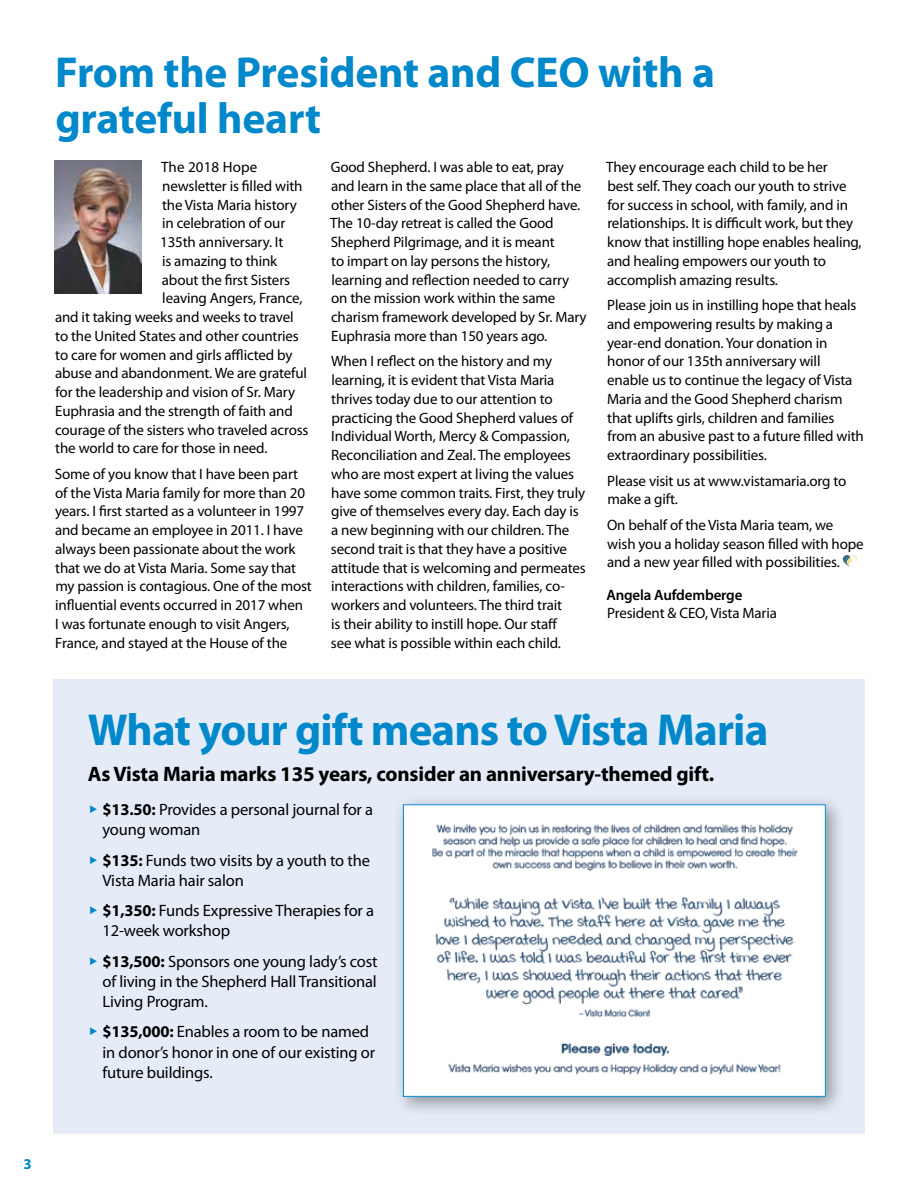
<style>
.page{position:relative;width:918px;height:1188px;background:#fff}
.page>*{position:absolute;margin:0;border:0;box-sizing:border-box;transform-origin:0 0}
.t1{font:700 45px "Myriad Pro";letter-spacing:-.02em;color:#0088ca}
.t2{font:700 43.5px/46.5px "Myriad Pro";letter-spacing:-.005em;color:#0088ca}
.t3{font:700 21px "Myriad Pro";letter-spacing:-.01em;color:#000}
.t4{font:16.5px/20.2px "Myriad Pro";letter-spacing:-.01em;color:#000}
.t5{font:15px/18.8px "Myriad Pro";letter-spacing:-.01em;color:#000}
.t6{font:600 15px "Myriad Pro";letter-spacing:-.01em;color:#000}
.t7{font:15px "Myriad Pro";letter-spacing:.01em;color:#000}
.t8{font:700 15px "Myriad Pro";color:#0088ca}
.s1{font-weight:700}
</style>
<div class="page">
<svg style="left:843px;top:555px;width:14px;height:12px"></svg>
<img style="left:55px;top:161px;width:86px;height:133px">
<div style="left:53px;top:679px;width:812px;height:455px;background:#e5ecf8"></div>
<div style="left:393px;top:794px;width:453px;height:323px;background:#000;opacity:.4"></div>
<img style="left:405px;top:806px;width:419px;height:289px">
<div style="left:403px;top:804px;width:423px;height:293px;border:1px solid #0088ca"></div>
<h2 class="t2" style="left:55px;top:47px;width:661px">From the President and CEO with a grateful heart</h2>
<p class="t7" style="left:161px;top:158px;width:98px">The 2018 Hope</p>
<p class="t5" style="left:162px;top:176px;width:142px">newsletter is filled with</p>
<p class="t5" style="left:162px;top:195px;width:136px">the Vista Maria history</p>
<p class="t5" style="left:162px;top:214px;width:125px">in celebration of our</p>
<p class="t5" style="left:160px;top:232px;width:125px">135th anniversary. It</p>
<p class="t5" style="left:162px;top:251px;width:117px">is amazing to think</p>
<p class="t5" style="left:162px;top:270px;width:130px">about the first Sisters</p>
<p class="t5" style="left:162px;top:289px;width:142px">leaving Angers, France,</p>
<p class="t5" style="left:55px;top:307px;width:240px">and it taking weeks and weeks to travel</p>
<p class="t5" style="left:55px;top:326px;width:245px">to the United States and other countries</p>
<p class="t5" style="left:55px;top:345px;width:239px">to care for women and girls afflicted by</p>
<p class="t5" style="left:55px;top:364px;width:254px">abuse and abandonment. We are grateful</p>
<p class="t5" style="left:56px;top:382px;width:241px">for the leadership and vision of Sr. Mary</p>
<p class="t5" style="left:55px;top:401px;width:239px">Euphrasia and the strength of faith and</p>
<p class="t5" style="left:55px;top:420px;width:255px">courage of the sisters who traveled across</p>
<p class="t5" style="left:55px;top:439px;width:214px">the world to care for those in need.</p>
<p class="t5" style="left:55px;top:464px;width:259px">Some of you know that I have been part of the Vista Maria family for more than 20 years. I first started as a volunteer in 1997 and became an employee in 2011. I have always been passionate about the work that we do at Vista Maria. Some say that my passion is contagious. One of the most influential events occurred in 2017 when<br>I was fortunate enough to visit Angers, France, and stayed at the House of the</p>
<p class="t5" style="left:330px;top:157px;width:258px">Good Shepherd. I was able to eat, pray and learn in the same place that all of the other Sisters of the Good Shepherd have.<br>The 10-day retreat is called the Good Shepherd Pilgrimage, and it is meant<br>to impart on lay persons the history, learning and reflection needed to carry on the mission work within the same charism framework developed by Sr. Mary Euphrasia more than 150 years ago.</p>
<p class="t5" style="left:331px;top:352px;width:256px">When I reflect on the history and my learning, it is evident that Vista Maria thrives today due to our attention to practicing the Good Shepherd values of Individual Worth, Mercy &amp; Compassion, Reconciliation and Zeal. The employees who are most expert at living the values have some common traits. First, they truly give of themselves every day. Each day is a new beginning with our children. The second trait is that they have a positive attitude that is welcoming and permeates interactions with children, families, co&shy;workers and volunteers. The third trait<br>is their ability to instill hope. Our staff<br>see what is possible within each child.</p>
<p class="t5" style="left:606px;top:157px;width:257px">They encourage each child to be her<br>best self. They coach our youth to strive for success in school, with family, and in relationships. It is difficult work, but they know that instilling hope enables healing, and healing empowers our youth to accomplish amazing results.</p>
<p class="t5" style="left:607px;top:295px;width:258px">Please join us in instilling hope that heals and empowering results by making a year-end donation. Your donation in honor of our 135th anniversary will enable us to continue the legacy of Vista Maria and the Good Shepherd charism that uplifts girls, children and families from an abusive past to a future filled with extraordinary possibilities.</p>
<p class="t5" style="left:607px;top:471px;width:241px">Please visit us at www.vistamaria.org to make a gift.</p>
<p class="t5" style="left:607px;top:515px;width:258px">On behalf of the Vista Maria team, we wish you a holiday season filled with hope and a new year filled with possibilities.</p>
<p class="t6" style="left:606px;top:585px;width:138px">Angela Aufdemberge</p>
<p class="t5" style="left:607px;top:604px;width:171px">President &amp; CEO, Vista Maria</p>
<h1 class="t1" style="left:88px;top:701px;width:682px">What your gift means to Vista Maria</h1>
<h3 class="t3" style="left:88px;top:761px;width:628px">As Vista Maria marks 135 years, consider an anniversary-themed gift.</h3>
<p class="t4" style="left:103px;top:799px;width:272px"><span class="s1">$13.50:</span> Provides a personal journal for a young woman</p>
<p class="t4" style="left:103px;top:850px;width:269px"><span class="s1">$135:</span> Funds two visits by a youth to the<br>Vista Maria hair salon</p>
<p class="t4" style="left:103px;top:900px;width:273px"><span class="s1">$1,350:</span> Funds Expressive Therapies for a<br>12-week workshop</p>
<p class="t4" style="left:103px;top:951px;width:277px;text-align:justify"><span class="s1">$13,500:</span> Sponsors one young lady’s cost of living in the Shepherd Hall Transitional Living Program.</p>
<p class="t4" style="left:103px;top:1022px;width:274px"><span class="s1">$135,000:</span> Enables a room to be named in donor’s honor in one of our existing or future buildings.</p>
<p class="t8" style="left:23px;top:1154px;width:10px">3</p>
</div>
